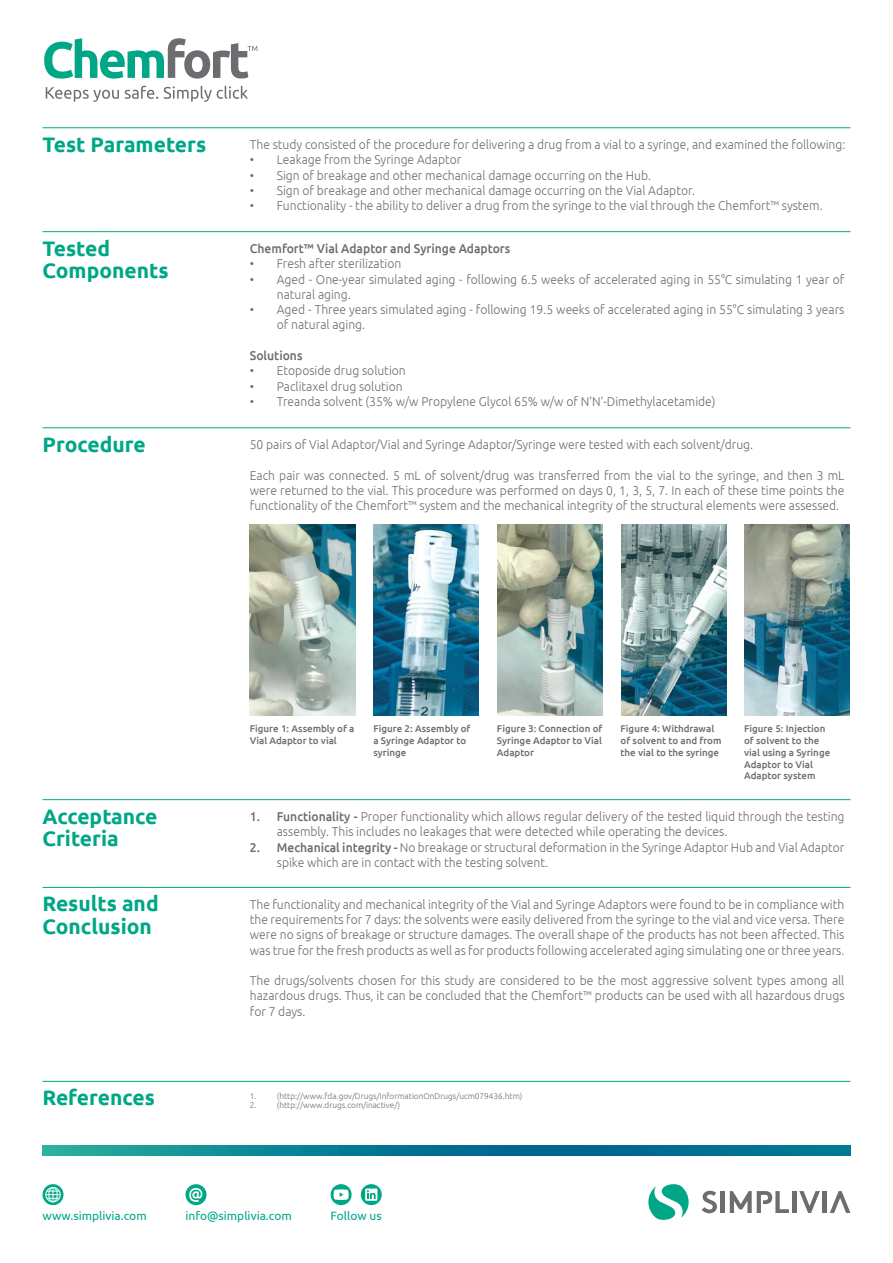
<style>
.page{position:relative;width:893px;height:1263px;background:#fff}
.page>*{position:absolute;margin:0;border:0;box-sizing:border-box;transform-origin:0 0}
.INTERIOR_HEADLINE{font:700 21px/22.5px "Ubuntu";color:#00a786}
.t1{font:500 15.3px "Ubuntu";color:#fff}
.INTERIOR_BODY{font:300 12.75px/15.3px "Ubuntu";color:#6c6d70;scale:.95 1}
.INTERIOR_BODY-2{font:500 12.75px "Ubuntu";color:#6c6d70;scale:.95 1}
.Plain_Text{font:12px "Ubuntu";color:#00a786}
.INTERIOR_FIGURE{font:500 9.75px/11.7px "Ubuntu";color:#6c6d70}
.t2{font:300 8.25px "Ubuntu";color:#6c6d70}
.s1{font-weight:500}
</style>
<div class="page">
<svg style="left:43px;top:1145px;width:807px;height:11px;background:#077c93"></svg>
<hr style="left:43px;top:127px;width:807px;height:1px;background:#00a786">
<hr style="left:43px;top:231px;width:807px;height:1px;background:#00a786">
<hr style="left:43px;top:427px;width:807px;height:1px;background:#00a786">
<hr style="left:43px;top:799px;width:807px;height:1px;background:#00a786">
<hr style="left:43px;top:887px;width:807px;height:1px;background:#00a786">
<hr style="left:43px;top:1081px;width:807px;height:1px;background:#00a786">
<img style="left:250px;top:525px;width:105px;height:190px">
<img style="left:373px;top:525px;width:106px;height:190px">
<img style="left:497px;top:525px;width:106px;height:190px">
<img style="left:622px;top:525px;width:105px;height:190px">
<img style="left:744px;top:525px;width:105px;height:190px">
<svg style="left:702px;top:1191px;width:15px;height:22px"></svg>
<div style="left:720px;top:1191px;width:5px;height:22px;background:#6c6d70"></div>
<svg style="left:730px;top:1191px;width:59px;height:22px"></svg>
<hr style="left:792px;top:1191px;width:4px;height:22px;background:#6c6d70">
<svg style="left:799px;top:1191px;width:21px;height:22px"></svg>
<svg style="left:830px;top:1191px;width:20px;height:22px"></svg>
<hr style="left:823px;top:1191px;width:4px;height:22px;background:#6c6d70">
<svg style="left:648px;top:1184px;width:41px;height:36px"></svg>
<div style="left:331px;top:1184px;width:21px;height:21px;background:#00a786;border-radius:50%"></div>
<svg style="left:334px;top:1189px;width:15px;height:11px"></svg>
<svg style="left:361px;top:1184px;width:21px;height:21px"></svg>
<div style="left:365px;top:1188px;width:12px;height:13px;background:#fff"></div>
<svg style="left:367px;top:1190px;width:9px;height:9px"></svg>
<svg style="left:43px;top:1184px;width:21px;height:21px"></svg>
<div style="left:45px;top:1187px;width:16px;height:15px;border:1px solid #fff;border-radius:50%"></div>
<svg style="left:46px;top:1187px;width:14px;height:15px"></svg>
<div style="left:186px;top:1184px;width:20px;height:21px;background:#00a786;border-radius:50%"></div>
<svg style="left:46px;top:86px;width:202px;height:16px"></svg>
<svg style="left:44px;top:38px;width:213px;height:41px"></svg>
<p class="INTERIOR_HEADLINE" style="left:43px;top:133px;width:165px">Test Parameters</p>
<p class="INTERIOR_BODY" style="left:250px;top:136px;width:628px">The study consisted of the procedure for delivering a drug from a vial to a syringe, and examined the following:</p>
<p class="INTERIOR_BODY" style="left:250px;top:152px;width:224px">• Leakage from the Syringe Adaptor</p>
<p class="INTERIOR_BODY" style="left:250px;top:167px;width:424px">• Sign of breakage and other mechanical damage occurring on the Hub.</p>
<p class="INTERIOR_BODY" style="left:250px;top:182px;width:470px">• Sign of breakage and other mechanical damage occurring on the Vial Adaptor.</p>
<p class="INTERIOR_BODY" style="left:250px;top:198px;width:604px">• Functionality - the ability to deliver a drug from the syringe to the vial through the Chemfort™ system.</p>
<p class="INTERIOR_HEADLINE" style="left:43px;top:237px;width:128px">Tested<br>Components</p>
<p class="INTERIOR_BODY-2" style="left:250px;top:240px;width:276px">Chemfort™ Vial Adaptor and Syringe Adaptors</p>
<p class="INTERIOR_BODY" style="left:250px;top:256px;width:161px">• Fresh after sterilization</p>
<p class="INTERIOR_BODY" style="left:277px;top:271px;width:599px;text-indent:-27px">• Aged - One-year simulated aging - following 6.5 weeks of accelerated aging in 55°C simulating 1 year of natural aging.</p>
<p class="INTERIOR_BODY" style="left:277px;top:302px;width:599px;text-indent:-27px">• Aged - Three years simulated aging - following 19.5 weeks of accelerated aging in 55°C simulating 3 years of natural aging.</p>
<p class="INTERIOR_BODY-2" style="left:250px;top:347px;width:57px">Solutions</p>
<p class="INTERIOR_BODY" style="left:250px;top:363px;width:166px">• Etoposide drug solution</p>
<p class="INTERIOR_BODY" style="left:250px;top:378px;width:162px">• Paclitaxel drug solution</p>
<p class="INTERIOR_BODY" style="left:250px;top:393px;width:492px">• Treanda solvent (35% w/w Propylene Glycol 65% w/w of N’N’-Dimethylacetamide)</p>
<p class="INTERIOR_BODY" style="left:250px;top:436px;width:531px">50 pairs of Vial Adaptor/Vial and Syringe Adaptor/Syringe were tested with each solvent/drug.</p>
<p class="INTERIOR_BODY" style="left:250px;top:467px;width:627px;text-align:justify">Each pair was connected. 5 mL of solvent/drug was transferred from the vial to the syringe, and then 3 mL were returned to the vial. This procedure was performed on days 0, 1, 3, 5, 7. In each of these time points the functionality of the Chemfort™ system and the mechanical integrity of the structural elements were assessed.</p>
<p class="INTERIOR_HEADLINE" style="left:43px;top:433px;width:105px">Procedure</p>
<p class="INTERIOR_HEADLINE" style="left:43px;top:804px;width:116px">Acceptance<br>Criteria</p>
<p class="INTERIOR_HEADLINE" style="left:43px;top:892px;width:118px">Results and<br>Conclusion</p>
<p class="INTERIOR_FIGURE" style="left:250px;top:723px;width:106px">Figure 1: Assembly of a<br>Vial Adaptor to vial</p>
<p class="INTERIOR_FIGURE" style="left:373px;top:723px;width:99px">Figure 2: Assembly of a Syringe Adaptor to syringe</p>
<p class="INTERIOR_FIGURE" style="left:497px;top:723px;width:107px;text-align:justify">Figure 3: Connection of Syringe Adaptor to Vial Adaptor</p>
<p class="INTERIOR_FIGURE" style="left:621px;top:723px;width:102px">Figure 4: Withdrawal of solvent to and from the vial to the syringe</p>
<p class="INTERIOR_FIGURE" style="left:744px;top:723px;width:88px">Figure 5: Injection of solvent to the vial using a Syringe<br>Adaptor to Vial<br>Adaptor system</p>
<p class="INTERIOR_BODY" style="left:277px;top:808px;width:599px;text-indent:-27px"><span class="s1">1. Functionality -</span> Proper functionality which allows regular delivery of the tested liquid through the testing assembly. This includes no leakages that were detected while operating the devices.</p>
<p class="INTERIOR_BODY" style="left:277px;top:839px;width:599px;text-indent:-27px"><span class="s1">2. Mechanical integrity -</span> No breakage or structural deformation in the Syringe Adaptor Hub and Vial Adaptor spike which are in contact with the testing solvent.</p>
<p class="INTERIOR_BODY" style="left:250px;top:896px;width:627px;text-align:justify">The functionality and mechanical integrity of the Vial and Syringe Adaptors were found to be in compliance with the requirements for 7 days: the solvents were easily delivered from the syringe to the vial and vice versa. There were no signs of breakage or structure damages. The overall shape of the products has not been affected. This was true for the fresh products as well as for products following accelerated aging simulating one or three years.</p>
<p class="INTERIOR_BODY" style="left:250px;top:973px;width:627px;text-align:justify">The drugs/solvents chosen for this study are considered to be the most aggressive solvent types among all hazardous drugs. Thus, it can be concluded that the Chemfort™ products can be used with all hazardous drugs for 7 days.</p>
<p class="INTERIOR_HEADLINE" style="left:43px;top:1086px;width:114px">References</p>
<p class="t2" style="left:250px;top:1091px;width:8px">1.</p>
<p class="t2" style="left:277px;top:1091px;width:247px">(http://www.fda.gov/Drugs/InformationOnDrugs/ucm079436.htm)</p>
<p class="t2" style="left:250px;top:1100px;width:8px">2.</p>
<p class="t2" style="left:277px;top:1100px;width:125px">(http://www.drugs.com/inactive/)</p>
<p class="t1" style="left:189px;top:1184px;width:16px">@</p>
<p class="Plain_Text" style="left:186px;top:1209px;width:108px">info@simplivia.com</p>
<p class="Plain_Text" style="left:43px;top:1209px;width:106px">www.simplivia.com</p>
<p class="Plain_Text" style="left:331px;top:1209px;width:53px">Follow us</p>
</div>
